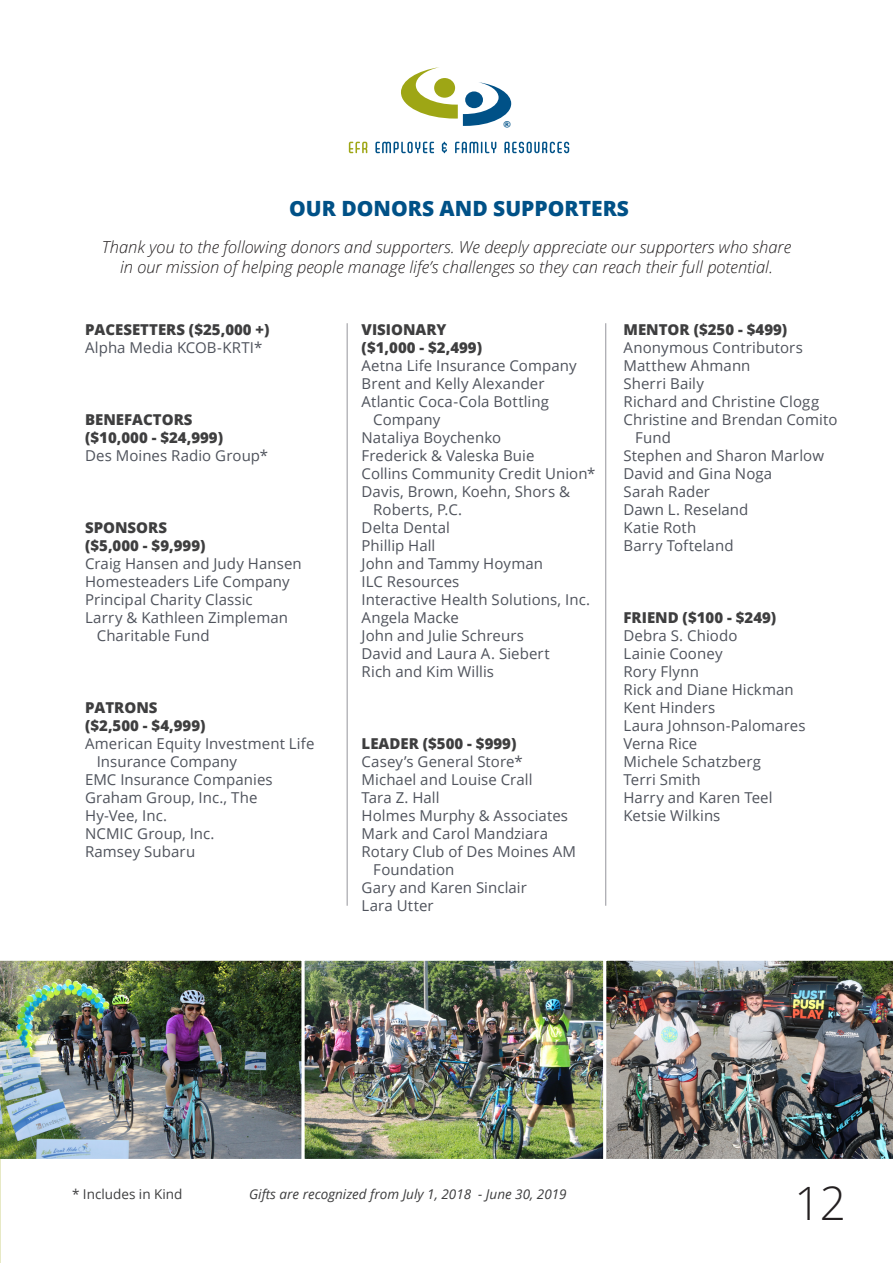
<style>
.page{position:relative;width:893px;height:1263px;background:#fff}
.page>*{position:absolute;margin:0;border:0;box-sizing:border-box;transform-origin:0 0}
.Section_Numer_B10{font:300 46.05px "Open Sans";color:#231f20}
.t1{font:800 21px "Open Sans";color:#005187}
.t2{font:italic 300 16.5px "Open Sans";color:#231f20}
.t3{font:15px/18px "Open Sans";letter-spacing:.005em;color:#4f535c}
.t4{font:800 15px/18px "Open Sans";color:#3e3e3f}
.t5{font:italic 13.5px "Open Sans";color:#3e3e3f}
.t6{font:13.5px "Open Sans";color:#3e3e3f}
.t7{font:700 8.7px "Gill Sans";color:#005288;scale:1.06 1}
.s1{font-weight:400;color:#4f535c}
</style>
<div class="page">
<hr style="left:0;top:0;width:1px;height:544px;background:#000">
<hr style="left:347px;top:323px;width:1px;height:583px;background:#96969c">
<hr style="left:605px;top:323px;width:1px;height:583px;background:#96969c">
<svg style="left:349px;top:142px;width:18px;height:11px"></svg>
<svg style="left:375px;top:142px;width:59px;height:11px"></svg>
<svg style="left:442px;top:142px;width:5px;height:11px"></svg>
<svg style="left:455px;top:142px;width:41px;height:11px"></svg>
<svg style="left:504px;top:142px;width:65px;height:11px"></svg>
<svg style="left:401px;top:67px;width:110px;height:59px"></svg>
<div style="left:465px;top:91px;width:18px;height:17px;background:#005187;border-radius:50%"></div>
<img style="left:306px;top:962px;width:296px;height:196px">
<img style="left:0;top:960px;width:302px;height:202px">
<div style="left:302px;top:958px;width:304px;height:204px;border:3px solid #fff"></div>
<img style="left:603px;top:958px;width:290px;height:204px">
<hr style="left:0;top:544px;width:1px;height:328px;background:#fef8dd">
<p class="t7" style="left:503px;top:119px;width:8px">®</p>
<p class="t1" style="left:289px;top:193px;width:341px">OUR DONORS AND SUPPORTERS</p>
<p class="t2" style="left:102px;top:236px;width:691px">Thank you to the following donors and supporters. We deeply appreciate our supporters who share</p>
<p class="t2" style="left:120px;top:255px;width:654px">in our mission of helping people manage life’s challenges so they can reach their full potential.</p>
<p class="t4" style="left:85px;top:319px;width:186px">PACESETTERS ($25,000 +)</p>
<p class="t3" style="left:85px;top:338px;width:179px">Alpha Media KCOB-KRTI*</p>
<p class="t4" style="left:85px;top:409px;width:185px">BENEFACTORS<br>($10,000 - $24,999)<br><span class="s1">Des Moines Radio Group*</span></p>
<p class="t4" style="left:85px;top:517px;width:122px">SPONSORS ($5,000 - $9,999)</p>
<p class="t3" style="left:85px;top:554px;width:218px">Craig Hansen and Judy Hansen</p>
<p class="t3" style="left:85px;top:572px;width:206px">Homesteaders Life Company</p>
<p class="t3" style="left:85px;top:590px;width:169px">Principal Charity Classic</p>
<p class="t3" style="left:97px;top:608px;width:193px;text-indent:-12px">Larry &amp; Kathleen Zimpleman<br>Charitable Fund</p>
<p class="t4" style="left:85px;top:697px;width:74px">PATRONS</p>
<p class="t4" style="left:85px;top:715px;width:122px">($2,500 - $4,999)</p>
<p class="t3" style="left:85px;top:734px;width:231px">American Equity Investment Life</p>
<p class="t3" style="left:97px;top:752px;width:142px">Insurance Company</p>
<p class="t3" style="left:85px;top:770px;width:189px">EMC Insurance Companies</p>
<p class="t3" style="left:85px;top:788px;width:174px">Graham Group, Inc., The</p>
<p class="t3" style="left:85px;top:806px;width:83px">Hy-Vee, Inc.</p>
<p class="t3" style="left:85px;top:824px;width:131px">NCMIC Group, Inc.</p>
<p class="t3" style="left:85px;top:842px;width:112px">Ramsey Subaru</p>
<p class="t4" style="left:362px;top:319px;width:122px">VISIONARY ($1,000 - $2,499)</p>
<p class="t3" style="left:362px;top:356px;width:217px">Aetna Life Insurance Company</p>
<p class="t3" style="left:362px;top:374px;width:184px">Brent and Kelly Alexander</p>
<p class="t3" style="left:373px;top:392px;width:177px;text-indent:-12px">Atlantic Coca-Cola Bottling<br>Company</p>
<p class="t3" style="left:362px;top:428px;width:141px">Nataliya Boychenko</p>
<p class="t3" style="left:362px;top:446px;width:174px">Frederick &amp; Valeska Buie</p>
<p class="t3" style="left:362px;top:464px;width:235px">Collins Community Credit Union*</p>
<p class="t3" style="left:373px;top:482px;width:198px;text-indent:-12px">Davis, Brown, Koehn, Shors &amp;<br>Roberts, P.C.</p>
<p class="t3" style="left:362px;top:518px;width:90px">Delta Dental</p>
<p class="t3" style="left:362px;top:536px;width:75px">Phillip Hall</p>
<p class="t3" style="left:362px;top:554px;width:183px">John and Tammy Hoyman</p>
<p class="t3" style="left:362px;top:572px;width:99px">ILC Resources</p>
<p class="t3" style="left:362px;top:590px;width:230px">Interactive Health Solutions, Inc.</p>
<p class="t3" style="left:362px;top:608px;width:99px">Angela Macke</p>
<p class="t3" style="left:362px;top:626px;width:164px">John and Julie Schreurs</p>
<p class="t3" style="left:362px;top:644px;width:190px">David and Laura A. Siebert</p>
<p class="t3" style="left:362px;top:662px;width:134px">Rich and Kim Willis</p>
<p class="t4" style="left:362px;top:733px;width:156px">LEADER ($500 - $999)</p>
<p class="t3" style="left:362px;top:752px;width:163px">Casey’s General Store*</p>
<p class="t3" style="left:362px;top:770px;width:172px">Michael and Louise Crall</p>
<p class="t3" style="left:362px;top:788px;width:79px">Tara Z. Hall</p>
<p class="t3" style="left:362px;top:806px;width:208px">Holmes Murphy &amp; Associates</p>
<p class="t3" style="left:362px;top:824px;width:188px">Mark and Carol Mandziara</p>
<p class="t3" style="left:373px;top:842px;width:204px;text-indent:-12px">Rotary Club of Des Moines AM<br>Foundation</p>
<p class="t3" style="left:362px;top:878px;width:167px">Gary and Karen Sinclair</p>
<p class="t3" style="left:362px;top:896px;width:74px">Lara Utter</p>
<p class="t4" style="left:623px;top:319px;width:165px">MENTOR ($250 - $499)</p>
<p class="t3" style="left:623px;top:338px;width:181px">Anonymous Contributors</p>
<p class="t3" style="left:623px;top:356px;width:128px">Matthew Ahmann</p>
<p class="t3" style="left:623px;top:374px;width:82px">Sherri Baily</p>
<p class="t3" style="left:623px;top:392px;width:197px">Richard and Christine Clogg</p>
<p class="t3" style="left:635px;top:410px;width:204px;text-indent:-12px">Christine and Brendan Comito<br>Fund</p>
<p class="t3" style="left:623px;top:446px;width:202px">Stephen and Sharon Marlow</p>
<p class="t3" style="left:623px;top:464px;width:150px">David and Gina Noga</p>
<p class="t3" style="left:623px;top:482px;width:88px">Sarah Rader</p>
<p class="t3" style="left:623px;top:500px;width:126px">Dawn L. Reseland</p>
<p class="t3" style="left:623px;top:518px;width:74px">Katie Roth</p>
<p class="t3" style="left:623px;top:536px;width:112px">Barry Tofteland</p>
<p class="t4" style="left:623px;top:607px;width:154px">FRIEND ($100 - $249)</p>
<p class="t3" style="left:623px;top:626px;width:115px">Debra S. Chiodo</p>
<p class="t3" style="left:623px;top:644px;width:101px">Lainie Cooney</p>
<p class="t3" style="left:623px;top:662px;width:77px">Rory Flynn</p>
<p class="t3" style="left:623px;top:680px;width:172px">Rick and Diane Hickman</p>
<p class="t3" style="left:623px;top:698px;width:93px">Kent Hinders</p>
<p class="t3" style="left:623px;top:716px;width:184px">Laura Johnson-Palomares</p>
<p class="t3" style="left:623px;top:734px;width:75px">Verna Rice</p>
<p class="t3" style="left:623px;top:752px;width:139px">Michele Schatzberg</p>
<p class="t3" style="left:623px;top:770px;width:79px">Terri Smith</p>
<p class="t3" style="left:623px;top:788px;width:151px">Harry and Karen Teel</p>
<p class="t3" style="left:623px;top:806px;width:98px">Ketsie Wilkins</p>
<p class="t6" style="left:72px;top:1185px;width:112px">* Includes in Kind</p>
<p class="t5" style="left:249px;top:1185px;width:319px">Gifts are recognized from July 1, 2018 - June 30, 2019</p>
<p class="Section_Numer_B10" style="left:794px;top:1172px;width:53px">12</p>
</div>
